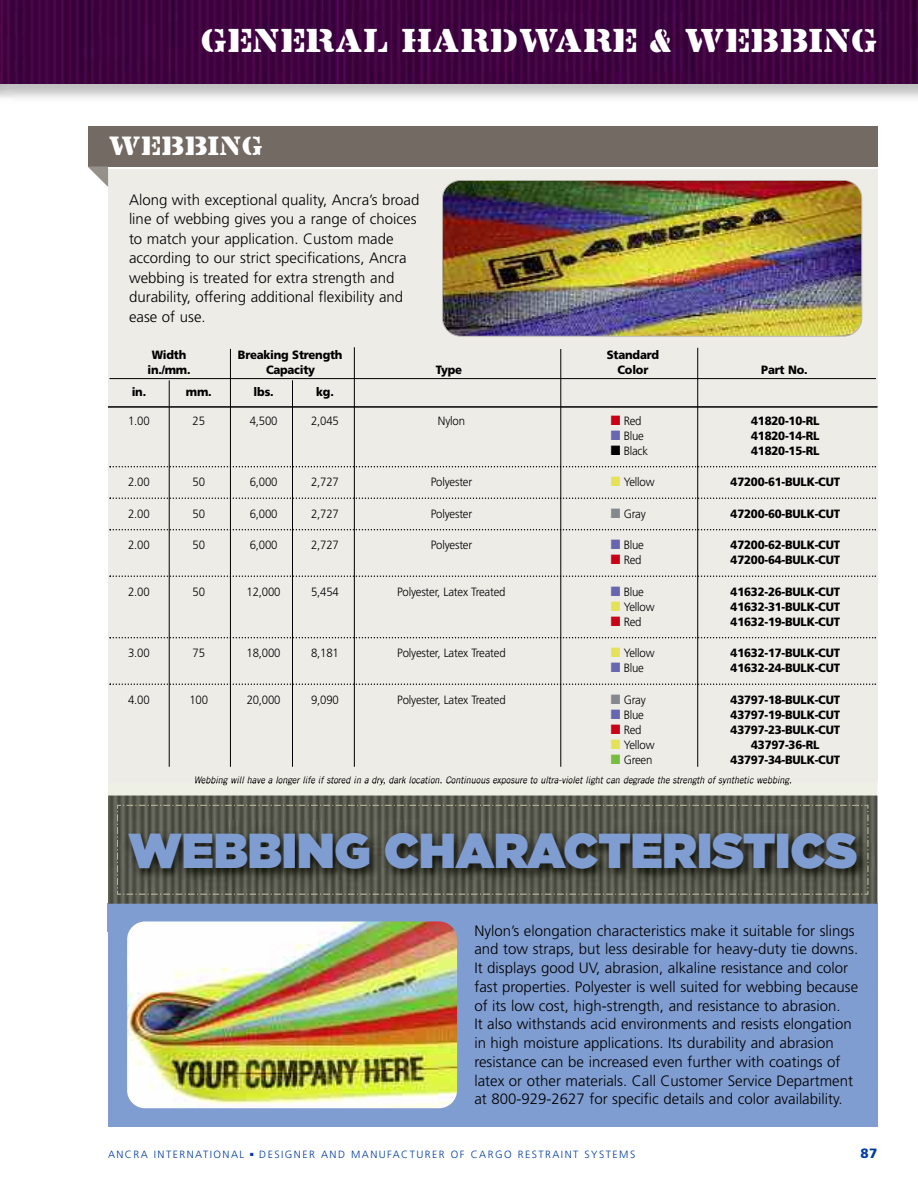
<style>
.page{position:relative;width:918px;height:1188px;background:#fff}
.page>*{position:absolute;margin:0;border:0;box-sizing:border-box;transform-origin:0 0}
.t1{font:900 49.05px "Gotham";color:#809dd1}
.t2{font:500 30px "Lintsec";color:#fff;scale:.95 1}
.t3{font:500 24px "Lintsec";color:#fff;scale:.95 1}
.t4{font:300 15px/18.8px "Frutiger";color:#000}
.t5{font:900 13.5px "Frutiger";color:#003ca2}
.t6{font:900 12px "Frutiger";letter-spacing:-.02em;color:#000;scale:.95 1}
.t7{font:300 12px "Frutiger";letter-spacing:-.015em;color:#000;scale:.95 1}
.t8{font:300 10.5px "Frutiger";letter-spacing:.14em;color:#003ca2}
.t9{font:italic 9px "Trade Gothic";color:#000}
.s1{font-family:"Stencil Std";font-weight:400}
.s2{color:#ca0016}
.s3{color:#6767b1}
.s4{color:#e5e259}
.s5{color:#83898c}
.s6{color:#78bb41}
</style>
<div class="page">
<div style="left:108px;top:169px;width:770px;height:957px;background:#eeece7"></div>
<div style="left:88px;top:126px;width:790px;height:40px;background:#726a63"></div>
<svg style="left:88px;top:166px;width:20px;height:21px"></svg>
<img style="left:0;top:0;width:918px;height:84px">
<img style="left:443px;top:181px;width:418px;height:155px;border-radius:18px">
<div style="left:442px;top:180px;width:420px;height:157px;border:2px solid #aaa5a0;border-radius:19px"></div>
<hr style="left:110px;top:378px;width:766px;height:1px;background:#000">
<svg style="left:110px;top:466px;width:766px;height:1px"></svg>
<svg style="left:110px;top:497px;width:766px;height:2px"></svg>
<svg style="left:110px;top:529px;width:766px;height:1px"></svg>
<svg style="left:110px;top:575px;width:766px;height:2px"></svg>
<svg style="left:110px;top:637px;width:766px;height:1px"></svg>
<svg style="left:110px;top:683px;width:766px;height:2px"></svg>
<hr style="left:230px;top:349px;width:1px;height:418px;background:#000">
<hr style="left:292px;top:380px;width:1px;height:387px;background:#000">
<hr style="left:169px;top:380px;width:1px;height:387px;background:#000">
<hr style="left:697px;top:348px;width:1px;height:419px;background:#000">
<hr style="left:354px;top:347px;width:1px;height:420px;background:#000">
<hr style="left:561px;top:349px;width:1px;height:418px;background:#000">
<hr style="left:108px;top:406px;width:770px;height:2px;background:#000">
<div style="left:108px;top:796px;width:769px;height:330px;background:#809dd1"></div>
<img style="left:107px;top:783px;width:771px;height:148px">
<img style="left:195px;top:783px;width:78px;height:2px">
<img style="left:117px;top:805px;width:751px;height:90px">
<img style="left:127px;top:921px;width:330px;height:187px;border-radius:18px">
<h2 class="t2" style="left:201px;top:24px;width:714px">GENERAL HARDWARE <span class="s1">&amp;</span> WEBBING</h2>
<h3 class="t3" style="left:108px;top:133px;width:164px">WEBBING</h3>
<p class="t4" style="left:129px;top:191px;width:292px;line-height:19.5px">Along with exceptional quality, Ancra’s broad line of webbing gives you a range of choices to match your application. Custom made according to our strict specifications, Ancra webbing is treated for extra strength and durability, offering additional flexibility and ease of use.</p>
<p class="t6" style="left:152px;top:350px;width:38px">Width</p>
<p class="t6" style="left:238px;top:350px;width:112px">Breaking Strength</p>
<p class="t6" style="left:607px;top:350px;width:56px">Standard</p>
<p class="t6" style="left:147px;top:365px;width:47px">in./mm.</p>
<p class="t6" style="left:266px;top:365px;width:53px">Capacity</p>
<p class="t6" style="left:436px;top:365px;width:29px">Type</p>
<p class="t6" style="left:618px;top:365px;width:34px">Color</p>
<p class="t6" style="left:761px;top:365px;width:50px">Part No.</p>
<p class="t6" style="left:132px;top:387px;width:17px">in.</p>
<p class="t6" style="left:186px;top:387px;width:29px">mm.</p>
<p class="t6" style="left:254px;top:387px;width:23px">lbs.</p>
<p class="t6" style="left:316px;top:387px;width:20px">kg.</p>
<p class="t7" style="left:128px;top:416px;width:24px">1.00</p>
<p class="t7" style="left:193px;top:416px;width:15px">25</p>
<p class="t7" style="left:250px;top:416px;width:31px">4,500</p>
<p class="t7" style="left:311px;top:416px;width:31px">2,045</p>
<p class="t7" style="left:438px;top:416px;width:30px">Nylon</p>
<p class="t7" style="left:611px;top:416px;width:34px"><span class="s2">■</span> Red</p>
<p class="t6" style="left:751px;top:416px;width:73px">41820-10-RL</p>
<p class="t7" style="left:611px;top:431px;width:36px"><span class="s3">■</span> Blue</p>
<p class="t6" style="left:751px;top:431px;width:73px">41820-14-RL</p>
<p class="t7" style="left:611px;top:446px;width:41px">■ Black</p>
<p class="t6" style="left:751px;top:446px;width:73px">41820-15-RL</p>
<p class="t7" style="left:128px;top:477px;width:24px">2.00</p>
<p class="t7" style="left:193px;top:477px;width:15px">50</p>
<p class="t7" style="left:250px;top:477px;width:31px">6,000</p>
<p class="t7" style="left:311px;top:477px;width:31px">2,727</p>
<p class="t7" style="left:431px;top:477px;width:45px">Polyester</p>
<p class="t7" style="left:611px;top:477px;width:47px"><span class="s4">■</span> Yellow</p>
<p class="t6" style="left:731px;top:477px;width:117px">47200-61-BULK-CUT</p>
<p class="t7" style="left:128px;top:509px;width:24px">2.00</p>
<p class="t7" style="left:193px;top:509px;width:15px">50</p>
<p class="t7" style="left:250px;top:509px;width:31px">6,000</p>
<p class="t7" style="left:311px;top:509px;width:31px">2,727</p>
<p class="t7" style="left:431px;top:509px;width:45px">Polyester</p>
<p class="t7" style="left:611px;top:509px;width:38px"><span class="s5">■</span> Gray</p>
<p class="t6" style="left:731px;top:509px;width:117px">47200-60-BULK-CUT</p>
<p class="t7" style="left:128px;top:540px;width:24px">2.00</p>
<p class="t7" style="left:193px;top:540px;width:15px">50</p>
<p class="t7" style="left:250px;top:540px;width:31px">6,000</p>
<p class="t7" style="left:311px;top:540px;width:31px">2,727</p>
<p class="t7" style="left:431px;top:540px;width:45px">Polyester</p>
<p class="t7" style="left:611px;top:540px;width:36px"><span class="s3">■</span> Blue</p>
<p class="t6" style="left:731px;top:540px;width:117px">47200-62-BULK-CUT</p>
<p class="t7" style="left:611px;top:555px;width:34px"><span class="s2">■</span> Red</p>
<p class="t6" style="left:731px;top:555px;width:117px">47200-64-BULK-CUT</p>
<p class="t7" style="left:128px;top:587px;width:24px">2.00</p>
<p class="t7" style="left:193px;top:587px;width:15px">50</p>
<p class="t7" style="left:247px;top:587px;width:37px">12,000</p>
<p class="t7" style="left:311px;top:587px;width:31px">5,454</p>
<p class="t7" style="left:397px;top:587px;width:116px">Polyester, Latex Treated</p>
<p class="t7" style="left:611px;top:587px;width:36px"><span class="s3">■</span> Blue</p>
<p class="t6" style="left:731px;top:587px;width:117px">41632-26-BULK-CUT</p>
<p class="t7" style="left:611px;top:602px;width:47px"><span class="s4">■</span> Yellow</p>
<p class="t6" style="left:731px;top:602px;width:117px">41632-31-BULK-CUT</p>
<p class="t7" style="left:611px;top:617px;width:34px"><span class="s2">■</span> Red</p>
<p class="t6" style="left:731px;top:617px;width:117px">41632-19-BULK-CUT</p>
<p class="t7" style="left:128px;top:648px;width:24px">3.00</p>
<p class="t7" style="left:193px;top:648px;width:15px">75</p>
<p class="t7" style="left:247px;top:648px;width:37px">18,000</p>
<p class="t7" style="left:311px;top:648px;width:31px">8,181</p>
<p class="t7" style="left:397px;top:648px;width:116px">Polyester, Latex Treated</p>
<p class="t7" style="left:611px;top:648px;width:47px"><span class="s4">■</span> Yellow</p>
<p class="t6" style="left:731px;top:648px;width:117px">41632-17-BULK-CUT</p>
<p class="t7" style="left:611px;top:663px;width:36px"><span class="s3">■</span> Blue</p>
<p class="t6" style="left:731px;top:663px;width:117px">41632-24-BULK-CUT</p>
<p class="t7" style="left:128px;top:695px;width:24px">4.00</p>
<p class="t7" style="left:189px;top:695px;width:21px">100</p>
<p class="t7" style="left:247px;top:695px;width:37px">20,000</p>
<p class="t7" style="left:311px;top:695px;width:31px">9,090</p>
<p class="t7" style="left:397px;top:695px;width:116px">Polyester, Latex Treated</p>
<p class="t7" style="left:611px;top:695px;width:38px"><span class="s5">■</span> Gray</p>
<p class="t6" style="left:731px;top:695px;width:117px">43797-18-BULK-CUT</p>
<p class="t7" style="left:611px;top:710px;width:36px"><span class="s3">■</span> Blue</p>
<p class="t6" style="left:731px;top:710px;width:117px">43797-19-BULK-CUT</p>
<p class="t7" style="left:611px;top:725px;width:34px"><span class="s2">■</span> Red</p>
<p class="t6" style="left:731px;top:725px;width:117px">43797-23-BULK-CUT</p>
<p class="t7" style="left:611px;top:740px;width:47px"><span class="s4">■</span> Yellow</p>
<p class="t6" style="left:751px;top:740px;width:73px">43797-36-RL</p>
<p class="t7" style="left:611px;top:755px;width:45px"><span class="s6">■</span> Green</p>
<p class="t6" style="left:731px;top:755px;width:117px">43797-34-BULK-CUT</p>
<p class="t9" style="left:194px;top:777px;width:600px">Webbing will have a longer life if stored in a dry, dark location. Continuous exposure to ultra-violet light can degrade the strength of synthetic webbing.</p>
<h1 class="t1" style="left:128px;top:822px;width:730px">WEBBING CHARACTERISTICS</h1>
<p class="t4" style="left:474px;top:922px;width:385px">Nylon’s elongation characteristics make it suitable for slings and tow straps, but less desirable for heavy-duty tie downs.<br>It displays good UV, abrasion, alkaline resistance and color fast properties. Polyester is well suited for webbing because of its low cost, high-strength, and resistance to abrasion.<br>It also withstands acid environments and resists elongation in high moisture applications. Its durability and abrasion resistance can be increased even further with coatings of latex or other materials. Call Customer Service Department at 800-929-2627 for specific details and color availability.</p>
<p class="t8" style="left:108px;top:1151px;width:138px">ANCRA INTERNATIONAL</p>
<p class="t8" style="left:250px;top:1151px;width:387px">■ DESIGNER AND MANUFACTURER OF CARGO RESTRAINT SYSTEMS</p>
<p class="t5" style="left:861px;top:1148px;width:18px">87</p>
</div>
